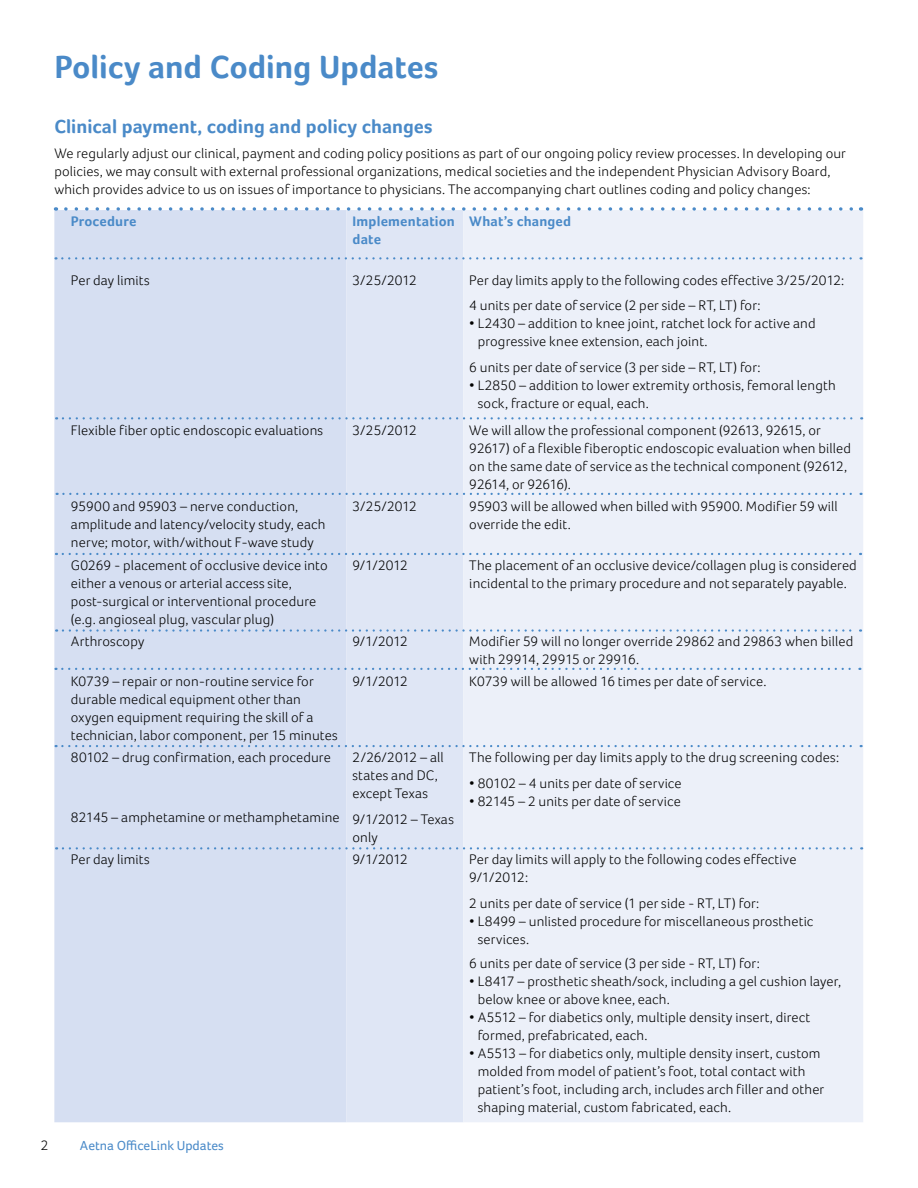
<style>
.page{position:relative;width:918px;height:1188px;background:#fff}
.page>*{position:absolute;margin:0;border:0;box-sizing:border-box;transform-origin:0 0}
.t1{font:700 33px "Foco";color:#4a8ac8}
.t2{font:700 19.5px "Foco";color:#4a8ac8}
.t3{font:300 14.25px/18px "Foco";letter-spacing:.01em;color:#000}
.t4{font:700 14.25px/18px "Foco";letter-spacing:.01em;color:#4a8ac8}
.t5{font:13.5px "Foco";color:#4a8ac8}
</style>
<div class="page">
<div style="left:54px;top:210px;width:292px;height:912px;background:#d6dff2"></div>
<div style="left:346px;top:211px;width:117px;height:911px;background:#dfe6f5"></div>
<div style="left:463px;top:210px;width:400px;height:912px;background:#ecf0f9"></div>
<svg style="left:66px;top:207px;width:789px;height:4px"></svg>
<svg style="left:56px;top:257px;width:806px;height:3px;background:#c5d6ed"></svg>
<svg style="left:57px;top:493px;width:805px;height:2px;background:#b9cfe9"></svg>
<svg style="left:63px;top:553px;width:798px;height:2px;background:#b9cee9"></svg>
<svg style="left:63px;top:629px;width:798px;height:3px;background:#c5d6ed"></svg>
<svg style="left:56px;top:668px;width:804px;height:2px;background:#b9cfe9"></svg>
<svg style="left:56px;top:745px;width:806px;height:2px;background:#b9cee9"></svg>
<svg style="left:63px;top:847px;width:799px;height:3px;background:#c5d6ed"></svg>
<svg style="left:63px;top:417px;width:799px;height:2px;background:#bed2ea"></svg>
<h1 class="t1" style="left:54px;top:47px;width:385px">Policy and Coding Updates</h1>
<h2 class="t2" style="left:54px;top:115px;width:380px">Clinical payment, coding and policy changes</h2>
<p class="t3" style="left:54px;top:145px;width:793px">We regularly adjust our clinical, payment and coding policy positions as part of our ongoing policy review processes. In developing our policies, we may consult with external professional organizations, medical societies and the independent Physician Advisory Board, which provides advice to us on issues of importance to physicians. The accompanying chart outlines coding and policy changes:</p>
<p class="t4" style="left:71px;top:212px;width:67px">Procedure</p>
<p class="t4" style="left:352px;top:212px;width:104px">Implementation date</p>
<p class="t4" style="left:469px;top:212px;width:103px">What’s changed</p>
<p class="t3" style="left:71px;top:271px;width:80px">Per day limits</p>
<p class="t3" style="left:352px;top:271px;width:66px">3/25/2012</p>
<p class="t3" style="left:469px;top:267px;width:377px;line-height:25.5px">Per day limits apply to the following codes effective 3/25/2012:<br>4 units per date of service (2 per side – RT, LT) for:</p>
<p class="t3" style="left:478px;top:314px;width:339px;text-indent:-8px">• L2430 – addition to knee joint, ratchet lock for active and progressive knee extension, each joint.</p>
<p class="t3" style="left:469px;top:358px;width:293px">6 units per date of service (3 per side – RT, LT) for:</p>
<p class="t3" style="left:478px;top:376px;width:360px;text-indent:-8px">• L2850 – addition to lower extremity orthosis, femoral length sock, fracture or equal, each.</p>
<p class="t3" style="left:71px;top:421px;width:254px">Flexible fiber optic endoscopic evaluations</p>
<p class="t3" style="left:352px;top:421px;width:66px">3/25/2012</p>
<p class="t3" style="left:469px;top:421px;width:383px">We will allow the professional component (92613, 92615, or 92617) of a flexible fiberoptic endoscopic evaluation when billed on the same date of service as the technical component (92612, 92614, or 92616).</p>
<p class="t3" style="left:71px;top:498px;width:256px">95900 and 95903 – nerve conduction, amplitude and latency/velocity study, each nerve; motor, with/without F-wave study</p>
<p class="t3" style="left:352px;top:498px;width:66px">3/25/2012</p>
<p class="t3" style="left:469px;top:498px;width:370px">95903 will be allowed when billed with 95900. Modifier 59 will override the edit.</p>
<p class="t3" style="left:71px;top:556px;width:258px">G0269 - placement of occlusive device into either a venous or arterial access site, post-surgical or interventional procedure (e.g. angioseal plug, vascular plug)</p>
<p class="t3" style="left:352px;top:556px;width:57px">9/1/2012</p>
<p class="t3" style="left:469px;top:556px;width:389px">The placement of an occlusive device/collagen plug is considered incidental to the primary procedure and not separately payable.</p>
<p class="t3" style="left:71px;top:632px;width:75px">Arthroscopy</p>
<p class="t3" style="left:352px;top:632px;width:57px">9/1/2012</p>
<p class="t3" style="left:469px;top:632px;width:385px">Modifier 59 will no longer override 29862 and 29863 when billed with 29914, 29915 or 29916.</p>
<p class="t3" style="left:71px;top:672px;width:268px">K0739 – repair or non-routine service for durable medical equipment other than oxygen equipment requiring the skill of a technician, labor component, per 15 minutes</p>
<p class="t3" style="left:352px;top:672px;width:57px">9/1/2012</p>
<p class="t3" style="left:469px;top:672px;width:299px">K0739 will be allowed 16 times per date of service.</p>
<p class="t3" style="left:71px;top:748px;width:261px">80102 – drug confirmation, each procedure</p>
<p class="t3" style="left:352px;top:748px;width:93px">2/26/2012 – all states and DC, except Texas</p>
<p class="t3" style="left:352px;top:810px;width:103px">9/1/2012 – Texas only</p>
<p class="t3" style="left:469px;top:748px;width:371px">The following per day limits apply to the drug screening codes:</p>
<p class="t3" style="left:469px;top:774px;width:214px">• 80102 – 4 units per date of service</p>
<p class="t3" style="left:469px;top:792px;width:213px">• 82145 – 2 units per date of service</p>
<p class="t3" style="left:71px;top:809px;width:270px">82145 – amphetamine or methamphetamine</p>
<p class="t3" style="left:71px;top:850px;width:80px">Per day limits</p>
<p class="t3" style="left:352px;top:850px;width:57px">9/1/2012</p>
<p class="t3" style="left:469px;top:850px;width:329px">Per day limits will apply to the following codes effective<br>9/1/2012:</p>
<p class="t3" style="left:469px;top:894px;width:292px">2 units per date of service (1 per side - RT, LT) for:</p>
<p class="t3" style="left:478px;top:912px;width:337px;text-indent:-8px">• L8499 – unlisted procedure for miscellaneous prosthetic services.</p>
<p class="t3" style="left:469px;top:955px;width:292px">6 units per date of service (3 per side - RT, LT) for:</p>
<p class="t3" style="left:478px;top:973px;width:365px;text-indent:-8px">• L8417 – prosthetic sheath/sock, including a gel cushion layer, below knee or above knee, each.</p>
<p class="t3" style="left:478px;top:1009px;width:334px;text-indent:-8px">• A5512 – for diabetics only, multiple density insert, direct formed, prefabricated, each.</p>
<p class="t3" style="left:478px;top:1044px;width:348px;text-indent:-8px">• A5513 – for diabetics only, multiple density insert, custom molded from model of patient’s foot, total contact with patient’s foot, including arch, includes arch filler and other shaping material, custom fabricated, each.</p>
<p class="t3" style="left:41px;top:1136px;width:9px">2</p>
<p class="t5" style="left:80px;top:1137px;width:145px">Aetna OfficeLink Updates</p>
</div>
